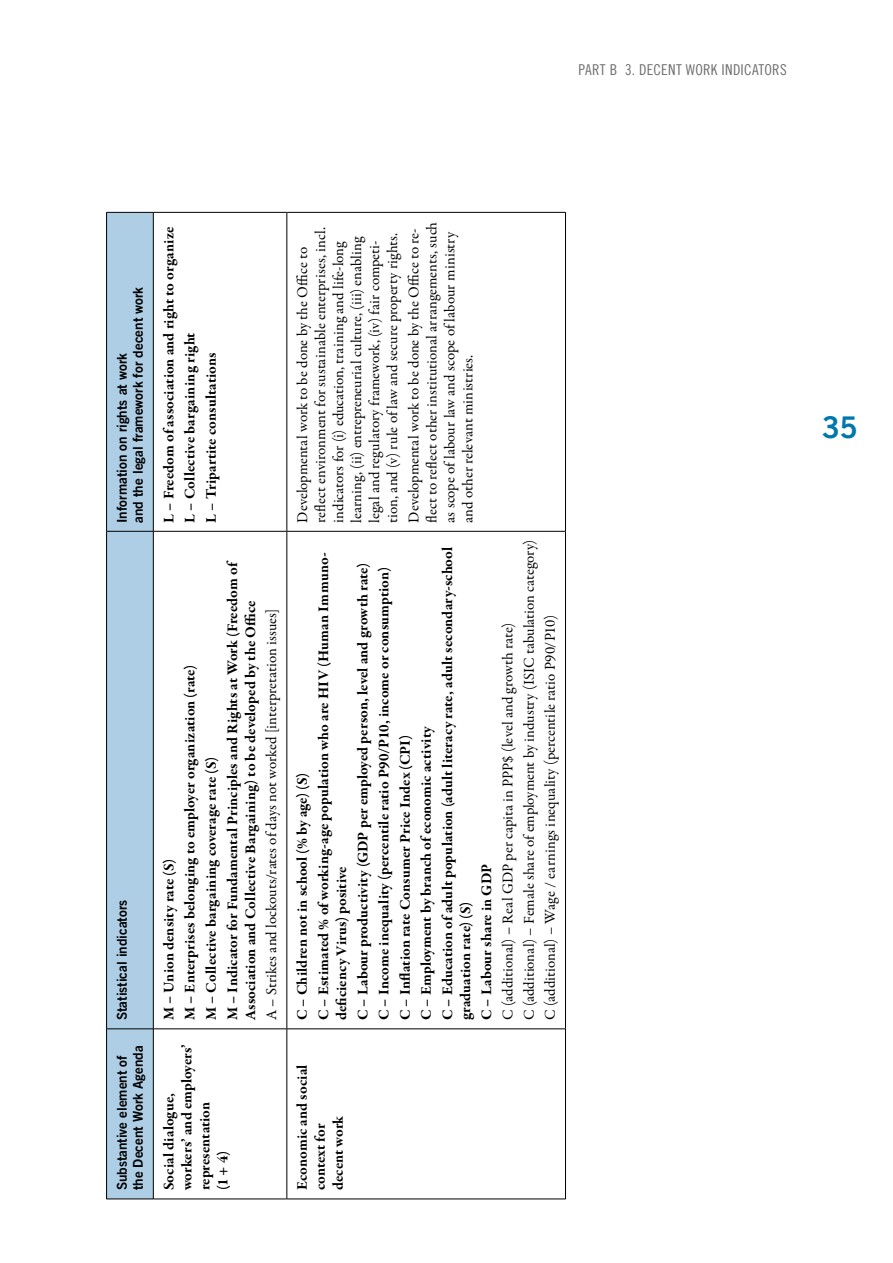
<style>
.page{position:relative;width:893px;height:1263px;background:#fff}
.page>*{position:absolute;margin:0;border:0;box-sizing:border-box;transform-origin:0 0}
.t1{font:30px "Trade Gothic LT Com Bd 2";color:#0078ae}
.B3_txt{font:700 15px/18px "Garamond Premr Pro";letter-spacing:.005em;color:#000}
.B3_txt-2{font:15px/18px "Garamond Premr Pro";color:#000}
.t2{font:15px "Trade Gothic LT Com Cn 18";letter-spacing:.015em;color:#6d6e71}
.B3_header{font:13.5px/15.8px "Trade Gothic LT Com Bd 2";letter-spacing:-.005em;color:#000}
</style>
<div class="page">
<div style="left:107px;top:213px;width:46px;height:986px;background:#aecee5"></div>
<hr style="left:106px;top:1029px;width:1px;height:170px;background:#000">
<hr style="left:107px;top:1199px;width:46px;height:1px;background:#000">
<hr style="left:106px;top:531px;width:1px;height:498px;background:#000">
<hr style="left:107px;top:1028px;width:46px;height:1px;background:#000">
<hr style="left:106px;top:212px;width:1px;height:319px;background:#000">
<hr style="left:107px;top:531px;width:46px;height:1px;background:#000">
<hr style="left:107px;top:212px;width:46px;height:1px;background:#000">
<hr style="left:153px;top:1029px;width:1px;height:170px;background:#000">
<hr style="left:154px;top:1199px;width:133px;height:1px;background:#000">
<hr style="left:153px;top:531px;width:1px;height:498px;background:#000">
<hr style="left:154px;top:1028px;width:133px;height:1px;background:#000">
<hr style="left:153px;top:212px;width:1px;height:319px;background:#000">
<hr style="left:154px;top:531px;width:133px;height:1px;background:#000">
<hr style="left:154px;top:212px;width:133px;height:1px;background:#000">
<hr style="left:287px;top:1029px;width:1px;height:170px;background:#000">
<hr style="left:287px;top:1199px;width:278px;height:1px;background:#000">
<hr style="left:287px;top:531px;width:1px;height:498px;background:#000">
<hr style="left:287px;top:1028px;width:278px;height:1px;background:#000">
<hr style="left:287px;top:212px;width:1px;height:319px;background:#000">
<hr style="left:287px;top:531px;width:278px;height:1px;background:#000">
<hr style="left:287px;top:212px;width:278px;height:1px;background:#000">
<hr style="left:565px;top:1029px;width:1px;height:170px;background:#000">
<hr style="left:565px;top:531px;width:1px;height:498px;background:#000">
<hr style="left:565px;top:212px;width:1px;height:319px;background:#000">
<p class="t2" style="left:578px;top:60px;width:210px">PART B 3. DECENT WORK INDICATORS</p>
<p class="B3_header" style="left:114px;top:523px;width:237px;rotate:-90deg">Information on rights at work<br>and the legal framework for decent work</p>
<p class="B3_header" style="left:114px;top:1020px;width:122px;rotate:-90deg">Statistical indicators</p>
<p class="B3_header" style="left:114px;top:1190px;width:147px;rotate:-90deg">Substantive element of the Decent Work Agenda</p>
<p class="B3_txt" style="left:160px;top:523px;width:298px;rotate:-90deg">L – Freedom of association and right to organize</p>
<p class="B3_txt" style="left:181px;top:523px;width:192px;rotate:-90deg">L – Collective bargaining right</p>
<p class="B3_txt" style="left:202px;top:523px;width:172px;rotate:-90deg">L – Tripartite consultations</p>
<p class="B3_txt" style="left:223px;top:1020px;width:461px;rotate:-90deg">M – Indicator for Fundamental Principles and Rights at Work (Freedom of<br>Association and Collective Bargaining) to be developed by the Office</p>
<p class="B3_txt-2" style="left:263px;top:1020px;width:413px;rotate:-90deg">A – Strikes and lockouts/rates of days not worked [interpretation issues]</p>
<p class="B3_txt" style="left:181px;top:1020px;width:357px;rotate:-90deg">M – Enterprises belonging to employer organization (rate)</p>
<p class="B3_txt" style="left:202px;top:1020px;width:265px;rotate:-90deg">M – Collective bargaining coverage rate (S)</p>
<p class="B3_txt" style="left:160px;top:1020px;width:163px;rotate:-90deg">M – Union density rate (S)</p>
<p class="B3_txt" style="left:160px;top:1190px;width:148px;rotate:-90deg">Social dialogue, workers’ and employers’ representation<br>(1 + 4)</p>
<p class="B3_txt-2" style="left:294px;top:523px;width:297px;rotate:-90deg">Developmental work to be done by the Office to reflect environment for sustainable enterprises, incl. indicators for (i) education, training and life-long learning, (ii) entrepreneurial culture, (iii) enabling legal and regulatory framework, (iv) fair competi&shy;tion, and (v) rule of law and secure property rights.</p>
<p class="B3_txt-2" style="left:405px;top:523px;width:302px;rotate:-90deg">Developmental work to be done by the Office to re&shy;flect to reflect other institutional arrangements, such as scope of labour law and scope of labour ministry and other relevant ministries.</p>
<p class="B3_txt" style="left:439px;top:1020px;width:475px;rotate:-90deg">C – Education of adult population (adult literacy rate, adult secondary-school graduation rate) (S)</p>
<p class="B3_txt" style="left:315px;top:1020px;width:469px;rotate:-90deg">C – Estimated % of working-age population who are HIV (Human Immuno&shy;deficiency Virus) positive</p>
<p class="B3_txt" style="left:354px;top:1020px;width:459px;rotate:-90deg">C – Labour productivity (GDP per employed person, level and growth rate)</p>
<p class="B3_txt" style="left:375px;top:1020px;width:454px;rotate:-90deg">C – Income inequality (percentile ratio P90/P10, income or consumption)</p>
<p class="B3_txt" style="left:396px;top:1020px;width:286px;rotate:-90deg">C – Inflation rate Consumer Price Index (CPI)</p>
<p class="B3_txt" style="left:417px;top:1020px;width:296px;rotate:-90deg">C – Employment by branch of economic activity</p>
<p class="B3_txt" style="left:293px;top:1020px;width:249px;rotate:-90deg">C – Children not in school (% by age) (S)</p>
<p class="B3_txt" style="left:478px;top:1020px;width:158px;rotate:-90deg">C – Labour share in GDP</p>
<p class="B3_txt-2" style="left:520px;top:1020px;width:482px;rotate:-90deg">C (additional) – Female share of employment by industry (ISIC tabulation category)</p>
<p class="B3_txt-2" style="left:541px;top:1020px;width:407px;rotate:-90deg">C (additional) – Wage / earnings inequality (percentile ratio P90/P10)</p>
<p class="B3_txt-2" style="left:499px;top:1020px;width:399px;rotate:-90deg">C (additional) – Real GDP per capita in PPP$ (level and growth rate)</p>
<p class="B3_txt" style="left:293px;top:1190px;width:127px;rotate:-90deg">Economic and social context for<br>decent work</p>
<h1 class="t1" style="left:822px;top:409px;width:37px">35</h1>
</div>
